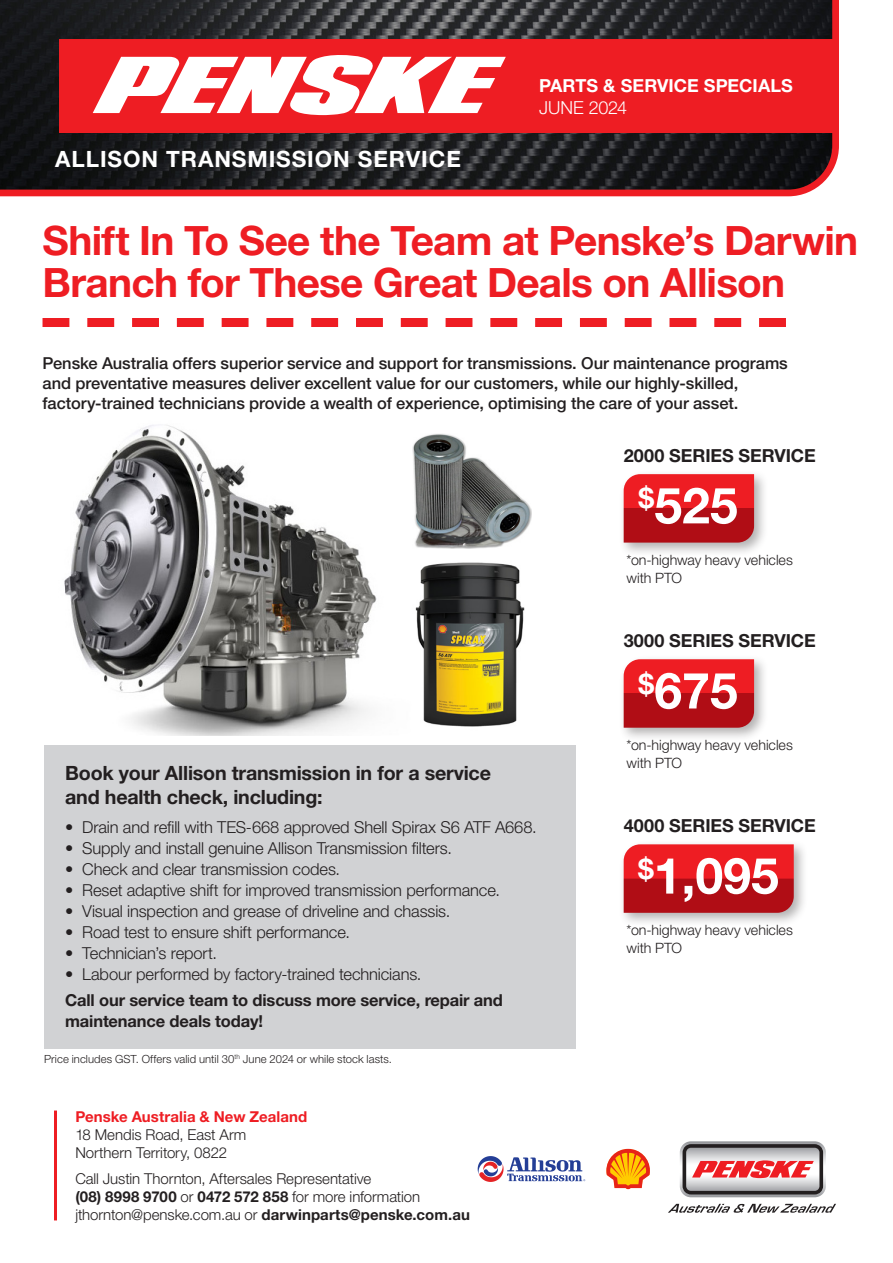
<style>
.page{position:relative;width:893px;height:1263px;background:#fff}
.page>*{position:absolute;margin:0;border:0;box-sizing:border-box;transform-origin:0 0}
.Price_26pt{font:700 49.95px "Helvetica Neue LT Pro";color:#fff}
.Heading_with_rule{font:700 40.5px/42px "Helvetica Neue LT Pro";letter-spacing:-.02em;color:#ee1d23}
.Promotional_Heading{font:700 25.5px "Helvetica Neue LT Pro";letter-spacing:.15em;color:#fff}
.Main_heading{font:700 22.5px "Helvetica Neue LT Pro";letter-spacing:.04em;color:#fff}
.Subheading{font:700 19.65px/23.5px "Helvetica Neue LT Pro";letter-spacing:-.01em;color:#231f20}
.Sub_Heading_2{font:700 18px "Helvetica Neue LT Pro";color:#231f20}
.t1{font:700 18px "Helvetica Neue LT Pro";letter-spacing:.005em;color:#fff}
.t2{font:300 18px "Helvetica Neue LT Pro";letter-spacing:-.005em;color:#fff}
.t3{font:300 16.5px "Helvetica Neue LT Pro";letter-spacing:-.01em;color:#231f20}
.Body_bold{font:500 16.5px/19.8px "Helvetica Neue LT Pro";letter-spacing:-.005em;color:#231f20}
.bold_body{font:700 16.5px/21px "Helvetica Neue LT Pro";letter-spacing:-.01em;color:#231f20}
.Footer_10pt{font:300 15px/18px "Helvetica Neue LT Pro";letter-spacing:-.005em;color:#231f20}
.Footer_Heading_1_Branch{font:700 15px "Helvetica Neue LT Pro";letter-spacing:.005em;color:#ee1d23}
.Body_9_5{font:300 14.25px/18px "Helvetica Neue LT Pro";color:#231f20}
.Body{font:300 11.25px "Helvetica Neue LT Pro";letter-spacing:.005em;color:#231f20}
.s1{font-weight:700}
</style>
<div class="page">
<img style="left:64px;top:425px;width:313px;height:311px">
<svg style="left:0;top:0;width:839px;height:197px;background:#342628"></svg>
<div style="left:60px;top:40px;width:779px;height:93px;background:#ee1d23"></div>
<svg style="left:93px;top:55px;width:413px;height:60px"></svg>
<svg style="left:43px;top:318px;width:743px;height:9px"></svg>
<img style="left:415px;top:562px;width:110px;height:165px">
<div style="left:619px;top:469px;width:149px;height:88px;background:#231f20;opacity:.35"></div>
<svg style="left:624px;top:474px;width:130px;height:69px;background:#ce181f"></svg>
<div style="left:619px;top:654px;width:149px;height:88px;background:#231f20;opacity:.35"></div>
<svg style="left:624px;top:659px;width:130px;height:69px;background:#ce181f"></svg>
<div style="left:619px;top:839px;width:189px;height:88px;background:#231f20;opacity:.35"></div>
<svg style="left:624px;top:844px;width:170px;height:69px;background:#cf181f"></svg>
<div style="left:44px;top:745px;width:531px;height:303px;background:#d1d2d4"></div>
<img style="left:412px;top:434px;width:119px;height:114px">
<svg style="left:478px;top:1156px;width:107px;height:26px"></svg>
<svg style="left:668px;top:1204px;width:168px;height:9px"></svg>
<svg style="left:680px;top:1141px;width:146px;height:56px;background:#b79396"></svg>
<svg style="left:606px;top:1148px;width:44px;height:42px"></svg>
<hr style="left:54px;top:1110px;width:3px;height:110px;background:#ee1d23">
<p class="Promotional_Heading" style="left:55px;top:144px;width:388px">PROMOTIONAL HEADING</p>
<p class="Main_heading" style="left:55px;top:145px;width:407px">ALLISON TRANSMISSION SERVICE</p>
<p class="t1" style="left:539px;top:75px;width:255px">PARTS &amp; SERVICE SPECIALS</p>
<p class="t2" style="left:539px;top:96px;width:90px">JUNE 2024</p>
<p class="Heading_with_rule" style="left:43px;top:219px;width:817px">Shift In To See the Team at Penske’s Darwin<br>Branch for These Great Deals on Allison</p>
<p class="Body_bold" style="left:43px;top:353px;width:747px">Penske Australia offers superior service and support for transmissions. Our maintenance programs and preventative measures deliver excellent value for our customers, while our highly-skilled, factory-trained technicians provide a wealth of experience, optimising the care of your asset.</p>
<p class="Sub_Heading_2" style="left:624px;top:444px;width:194px">2000 SERIES SERVICE</p>
<p class="Price_26pt" style="left:639px;top:475px;width:101px"><sup>$</sup>525</p>
<p class="Body_9_5" style="left:626px;top:551px;width:168px">*on-highway heavy vehicles with PTO</p>
<p class="Sub_Heading_2" style="left:624px;top:629px;width:194px">3000 SERIES SERVICE</p>
<p class="Subheading" style="left:65px;top:761px;width:427px">Book your Allison transmission in for a service and health check, including:</p>
<p class="t3" style="left:65px;top:817px;width:473px">• Drain and refill with TES-668 approved Shell Spirax S6 ATF A668.</p>
<p class="t3" style="left:65px;top:838px;width:388px">• Supply and install genuine Allison Transmission filters.</p>
<p class="t3" style="left:65px;top:859px;width:277px">• Check and clear transmission codes.</p>
<p class="t3" style="left:65px;top:880px;width:436px">• Reset adaptive shift for improved transmission performance.</p>
<p class="t3" style="left:65px;top:901px;width:387px">• Visual inspection and grease of driveline and chassis.</p>
<p class="t3" style="left:65px;top:922px;width:286px">• Road test to ensure shift performance.</p>
<p class="t3" style="left:65px;top:943px;width:153px">• Technician’s report.</p>
<p class="t3" style="left:65px;top:964px;width:358px">• Labour performed by factory-trained technicians.</p>
<p class="bold_body" style="left:65px;top:989px;width:439px">Call our service team to discuss more service, repair and maintenance deals today!</p>
<p class="Body" style="left:44px;top:1052px;width:349px">Price includes GST. Offers valid until 30<sup>th</sup> June 2024 or while stock lasts.</p>
<p class="Footer_Heading_1_Branch" style="left:75px;top:1107px;width:233px">Penske Australia &amp; New Zealand</p>
<p class="Footer_10pt" style="left:75px;top:1125px;width:173px">18 Mendis Road, East Arm<br>Northern Territory, 0822</p>
<p class="Footer_10pt" style="left:75px;top:1169px;width:396px">Call Justin Thornton, Aftersales Representative<br><span class="s1">(08) 8998 9700</span> or <span class="s1">0472 572 858</span> for more information jthornton@penske.com.au or <span class="s1">darwinparts@penske.com.au</span></p>
<p class="Price_26pt" style="left:639px;top:660px;width:101px"><sup>$</sup>675</p>
<p class="Body_9_5" style="left:626px;top:736px;width:168px">*on-highway heavy vehicles with PTO</p>
<p class="Sub_Heading_2" style="left:624px;top:814px;width:194px">4000 SERIES SERVICE</p>
<p class="Price_26pt" style="left:638px;top:845px;width:142px"><sup>$</sup>1,095</p>
<p class="Body_9_5" style="left:626px;top:921px;width:168px">*on-highway heavy vehicles with PTO</p>
</div>
